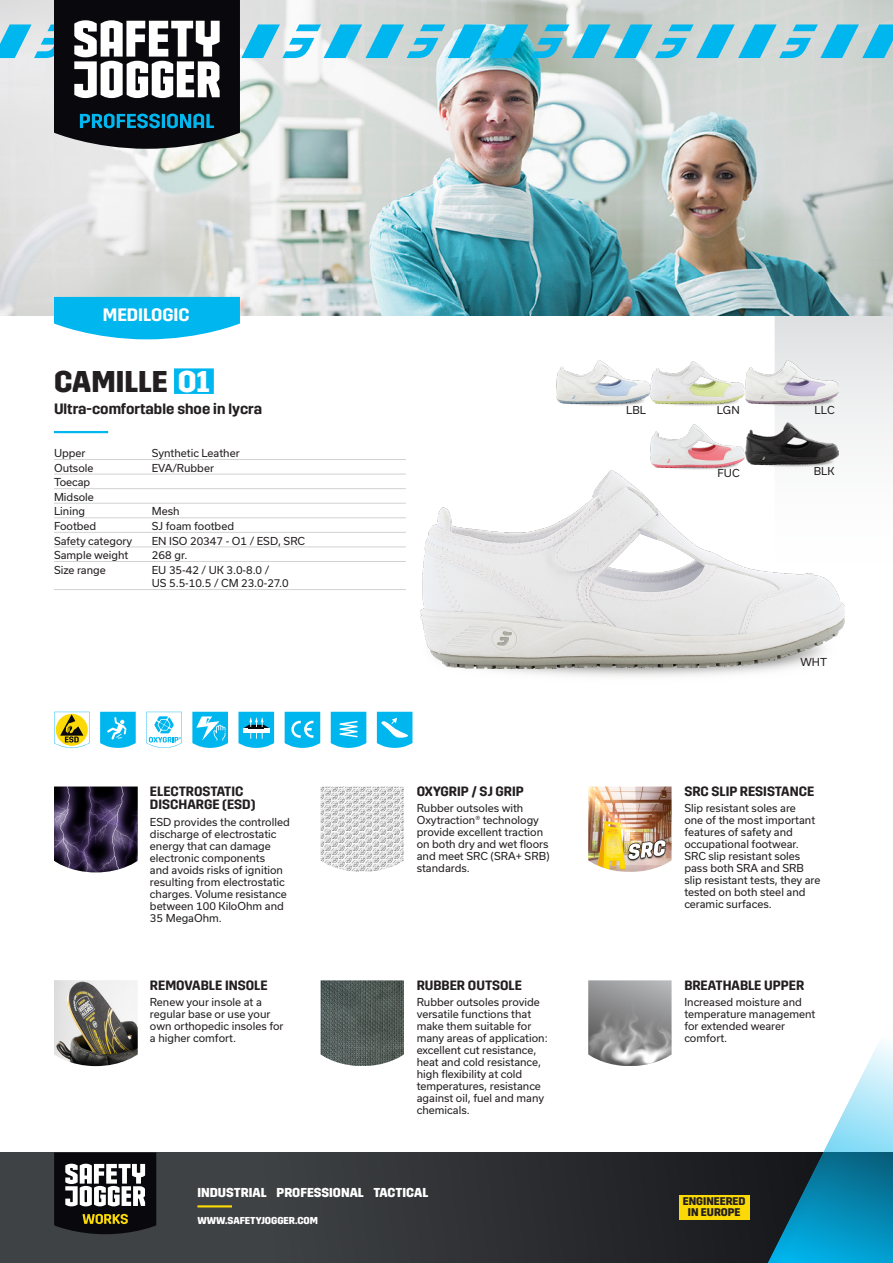
<style>
.page{position:relative;width:893px;height:1263px;background:#fff}
.page>*{position:absolute;margin:0;border:0;box-sizing:border-box;transform-origin:0 0}
.article_name_PRF{font:700 30px "Trim";color:#231f20}
.category_tag_PRF-TCT{font:600 18px "Trim";color:#fff}
.t1{font:600 15px "Trim";color:#231f20}
.feature_title{font:600 13.5px/13.5px "Trim";color:#231f20}
.t2{font:700 12.9px "Trim";color:#fff}
.t3{font:700 11.1px/10.9px "Trim";color:#231f20;text-align:center}
.feature_text{font:10.5px/12px "Usual";color:#231f20}
.specifications{font:10.5px/13.5px "Usual";color:#231f20}
.color{font:10.5px "Usual";letter-spacing:.015em;color:#231f20}
.t4{font:700 10.05px "Trim";color:#fff}
.s1{color:#fff}
</style>
<div class="page">
<svg style="left:0;top:1152px;width:761px;height:111px;background:#323436"></svg>
<div style="left:679px;top:1195px;width:70px;height:24px;background:#fad906"></div>
<hr style="left:197px;top:1205px;width:35px;height:2px;background:#fad906">
<svg style="left:775px;top:315px;width:118px;height:128px;fill:#e7e8e9"></svg>
<svg style="left:54px;top:1152px;width:102px;height:82px"></svg>
<img style="left:0;top:149px;width:893px;height:166px">
<div style="left:761px;top:985px;width:132px;height:278px;background:#231f20;opacity:.05"></div>
<svg style="left:0;top:0;width:893px;height:149px;background:#a3b7bc"></svg>
<img style="left:421px;top:470px;width:424px;height:199px">
<div style="left:174px;top:368px;width:40px;height:26px;background:#00b6ef"></div>
<hr style="left:54px;top:431px;width:54px;height:2px;background:#00b6ef">
<hr style="left:54px;top:459px;width:352px;height:1px;background:#d1d2d4">
<hr style="left:54px;top:474px;width:352px;height:1px;background:#d1d2d4">
<hr style="left:54px;top:488px;width:352px;height:1px;background:#d1d2d4">
<hr style="left:54px;top:503px;width:352px;height:1px;background:#d1d2d4">
<hr style="left:54px;top:517px;width:352px;height:1px;background:#d1d2d4">
<hr style="left:54px;top:532px;width:352px;height:1px;background:#d1d2d4">
<hr style="left:54px;top:547px;width:352px;height:1px;background:#d1d2d4">
<hr style="left:54px;top:561px;width:352px;height:1px;background:#d1d2d4">
<hr style="left:54px;top:589px;width:352px;height:1px;background:#d1d2d4">
<img style="left:745px;top:465px;width:94px;height:6px">
<img style="left:745px;top:422px;width:94px;height:43px">
<img style="left:54px;top:786px;width:84px;height:86px">
<img style="left:321px;top:786px;width:83px;height:86px">
<img style="left:588px;top:786px;width:84px;height:86px">
<img style="left:54px;top:980px;width:84px;height:86px">
<img style="left:321px;top:980px;width:83px;height:86px">
<img style="left:588px;top:980px;width:84px;height:86px">
<img style="left:650px;top:467px;width:94px;height:7px">
<img style="left:650px;top:425px;width:94px;height:42px">
<img style="left:574px;top:404px;width:265px;height:6px">
<img style="left:557px;top:361px;width:282px;height:43px">
<svg style="left:54px;top:712px;width:36px;height:36px"></svg>
<svg style="left:146px;top:712px;width:36px;height:36px"></svg>
<svg style="left:192px;top:712px;width:36px;height:36px"></svg>
<svg style="left:238px;top:712px;width:36px;height:36px"></svg>
<svg style="left:285px;top:712px;width:35px;height:36px"></svg>
<svg style="left:331px;top:712px;width:35px;height:36px"></svg>
<svg style="left:377px;top:712px;width:35px;height:36px"></svg>
<svg style="left:100px;top:712px;width:36px;height:36px"></svg>
<svg style="left:54px;top:297px;width:186px;height:42px;background:#1dbef0"></svg>
<p class="category_tag_PRF-TCT" style="left:103px;top:305px;width:88px">MEDILOGIC</p>
<p class="article_name_PRF" style="left:54px;top:364px;width:158px">CAMILLE <span class="s1">O1</span></p>
<p class="t1" style="left:54px;top:400px;width:210px">Ultra-comfortable shoe in lycra</p>
<p class="specifications" style="left:54px;top:446px;width:33px">Upper</p>
<p class="specifications" style="left:152px;top:446px;width:89px">Synthetic Leather</p>
<p class="specifications" style="left:54px;top:461px;width:41px">Outsole</p>
<p class="specifications" style="left:152px;top:461px;width:64px">EVA/Rubber</p>
<p class="specifications" style="left:54px;top:476px;width:38px">Toecap</p>
<p class="specifications" style="left:54px;top:490px;width:41px">Midsole</p>
<p class="specifications" style="left:54px;top:505px;width:33px">Lining</p>
<p class="specifications" style="left:152px;top:505px;width:29px">Mesh</p>
<p class="specifications" style="left:54px;top:519px;width:44px">Footbed</p>
<p class="specifications" style="left:152px;top:519px;width:84px">SJ foam footbed</p>
<p class="specifications" style="left:54px;top:534px;width:80px">Safety category</p>
<p class="specifications" style="left:152px;top:534px;width:155px">EN ISO 20347 - O1 / ESD, SRC</p>
<p class="specifications" style="left:54px;top:548px;width:76px">Sample weight</p>
<p class="specifications" style="left:152px;top:548px;width:37px">268 gr.</p>
<p class="specifications" style="left:54px;top:563px;width:53px">Size range</p>
<p class="specifications" style="left:152px;top:563px;width:138px">EU 35-42 / UK 3.0-8.0 /<br>US 5.5-10.5 / CM 23.0-27.0</p>
<p class="feature_title" style="left:150px;top:785px;width:107px">ELECTROSTATIC<br>DISCHARGE (ESD)</p>
<p class="feature_text" style="left:150px;top:816px;width:141px">ESD provides the controlled discharge of electrostatic energy that can damage electronic components<br>and avoids risks of ignition resulting from electrostatic charges. Volume resistance between 100 KiloOhm and<br>35 MegaOhm.</p>
<p class="feature_title" style="left:150px;top:978px;width:119px">REMOVABLE INSOLE</p>
<p class="feature_text" style="left:150px;top:996px;width:135px">Renew your insole at a regular base or use your own orthopedic insoles for a higher comfort.</p>
<p class="feature_title" style="left:417px;top:785px;width:109px">OXYGRIP / SJ GRIP</p>
<p class="feature_text" style="left:417px;top:802px;width:134px">Rubber outsoles with<br>Oxytraction® technology provide excellent traction on both dry and wet floors and meet SRC (SRA+ SRB) standards.</p>
<p class="feature_title" style="left:417px;top:978px;width:107px">RUBBER OUTSOLE</p>
<p class="feature_text" style="left:417px;top:996px;width:132px">Rubber outsoles provide versatile functions that make them suitable for many areas of application: excellent cut resistance, heat and cold resistance, high flexibility at cold temperatures, resistance against oil, fuel and many chemicals.</p>
<p class="t2" style="left:197px;top:1185px;width:232px">INDUSTRIAL PROFESSIONAL TACTICAL</p>
<p class="t4" style="left:197px;top:1214px;width:122px">WWW.SAFETYJOGGER.COM</p>
<p class="color" style="left:626px;top:404px;width:22px">LBL</p>
<p class="color" style="left:717px;top:404px;width:25px">LGN</p>
<p class="color" style="left:814px;top:404px;width:22px">LLC</p>
<p class="color" style="left:717px;top:467px;width:24px">FUC</p>
<p class="color" style="left:814px;top:465px;width:22px">BLK</p>
<p class="color" style="left:800px;top:656px;width:28px">WHT</p>
<p class="feature_title" style="left:684px;top:785px;width:131px">SRC SLIP RESISTANCE</p>
<p class="feature_text" style="left:684px;top:802px;width:138px">Slip resistant soles are<br>one of the most important features of safety and occupational footwear.<br>SRC slip resistant soles pass both SRA and SRB slip resistant tests, they are tested on both steel and ceramic surfaces.</p>
<p class="feature_title" style="left:684px;top:978px;width:121px">BREATHABLE UPPER</p>
<p class="feature_text" style="left:684px;top:996px;width:133px">Increased moisture and temperature management for extended wearer comfort.</p>
<p class="t3" style="left:683px;top:1196px;width:64px">ENGINEERED<br>IN EUROPE</p>
</div>
